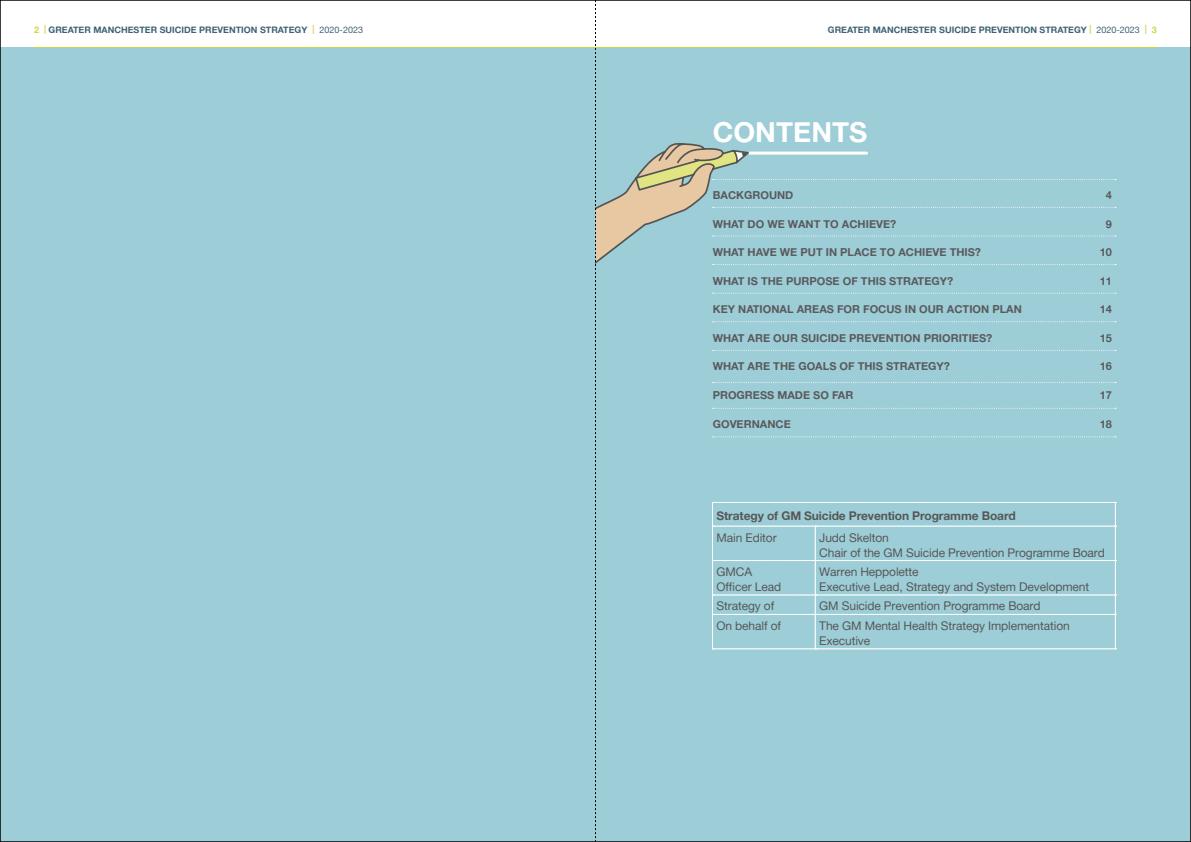
<style>
.page{position:relative;width:1191px;height:842px;background:#fff}
.page>*{position:absolute;margin:0;border:0;box-sizing:border-box;transform-origin:0 0}
.t1{font:28px "Alte Haas Grotesk Bold";color:#fff}
.t2{font:12px/15px "Alte Haas Grotesk";letter-spacing:-.01em;color:#575756}
.t3{font:12px "Alte Haas Grotesk Bold";letter-spacing:-.01em;color:#575756}
.t4{font:11px "Alte Haas Grotesk Bold";color:#5a5a5c}
.t5{font:9px "Alte Haas Grotesk Bold";color:#3e6273}
.s1{color:#ced646}
.s2{font-family:"Alte Haas Grotesk"}
</style>
<div class="page">
<div style="left:0;top:48px;width:1191px;height:794px;background:#9dcdd7"></div>
<hr style="left:595px;top:47px;width:562px;height:1px;background:#ced646">
<hr style="left:34px;top:47px;width:561px;height:1px;background:#ced646">
<svg style="left:595px;top:0;width:521px;height:842px"></svg>
<p class="t5" style="left:34px;top:24px;width:330px"><span class="s1">2 |</span> GREATER MANCHESTER SUICIDE PREVENTION STRATEGY <span class="s1">|</span> <span class="s2">2020-2023</span></p>
<p class="t5" style="left:828px;top:24px;width:330px">GREATER MANCHESTER SUICIDE PREVENTION STRATEGY <span class="s1">|</span> <span class="s2">2020-2023</span> <span class="s1">| 3</span></p>
<h1 class="t1" style="left:713px;top:114px;width:156px">CONTENTS</h1>
<p class="t4" style="left:713px;top:189px;width:82px">BACKGROUND</p>
<p class="t4" style="left:1105px;top:189px;width:8px">4</p>
<p class="t4" style="left:713px;top:217px;width:185px">WHAT DO WE WANT TO ACHIEVE?</p>
<p class="t4" style="left:1105px;top:217px;width:8px">9</p>
<p class="t4" style="left:713px;top:246px;width:270px">WHAT HAVE WE PUT IN PLACE TO ACHIEVE THIS?</p>
<p class="t4" style="left:1099px;top:246px;width:14px">10</p>
<p class="t4" style="left:713px;top:274px;width:242px">WHAT IS THE PURPOSE OF THIS STRATEGY?</p>
<p class="t4" style="left:1099px;top:274px;width:14px">11</p>
<p class="t4" style="left:713px;top:303px;width:311px">KEY NATIONAL AREAS FOR FOCUS IN OUR ACTION PLAN</p>
<p class="t4" style="left:1099px;top:303px;width:14px">14</p>
<p class="t4" style="left:713px;top:331px;width:281px">WHAT ARE OUR SUICIDE PREVENTION PRIORITIES?</p>
<p class="t4" style="left:1099px;top:331px;width:14px">15</p>
<p class="t4" style="left:713px;top:360px;width:239px">WHAT ARE THE GOALS OF THIS STRATEGY?</p>
<p class="t4" style="left:1099px;top:360px;width:14px">16</p>
<p class="t4" style="left:713px;top:388px;width:142px">PROGRESS MADE SO FAR</p>
<p class="t4" style="left:1099px;top:388px;width:14px">17</p>
<p class="t4" style="left:713px;top:417px;width:80px">GOVERNANCE</p>
<p class="t4" style="left:1099px;top:417px;width:14px">18</p>
<p class="t3" style="left:716px;top:508px;width:301px">Strategy of GM Suicide Prevention Programme Board</p>
<p class="t2" style="left:716px;top:530px;width:62px">Main Editor</p>
<p class="t2" style="left:819px;top:530px;width:287px">Judd Skelton<br>Chair of the GM Suicide Prevention Programme Board</p>
<p class="t2" style="left:716px;top:564px;width:66px">GMCA<br>Officer Lead</p>
<p class="t2" style="left:819px;top:564px;width:271px">Warren Heppolette<br>Executive Lead, Strategy and System Development</p>
<p class="t2" style="left:716px;top:598px;width:59px">Strategy of</p>
<p class="t2" style="left:819px;top:598px;width:223px">GM Suicide Prevention Programme Board</p>
<p class="t2" style="left:716px;top:618px;width:66px">On behalf of</p>
<p class="t2" style="left:819px;top:618px;width:252px">The GM Mental Health Strategy Implementation<br>Executive</p>
</div>
